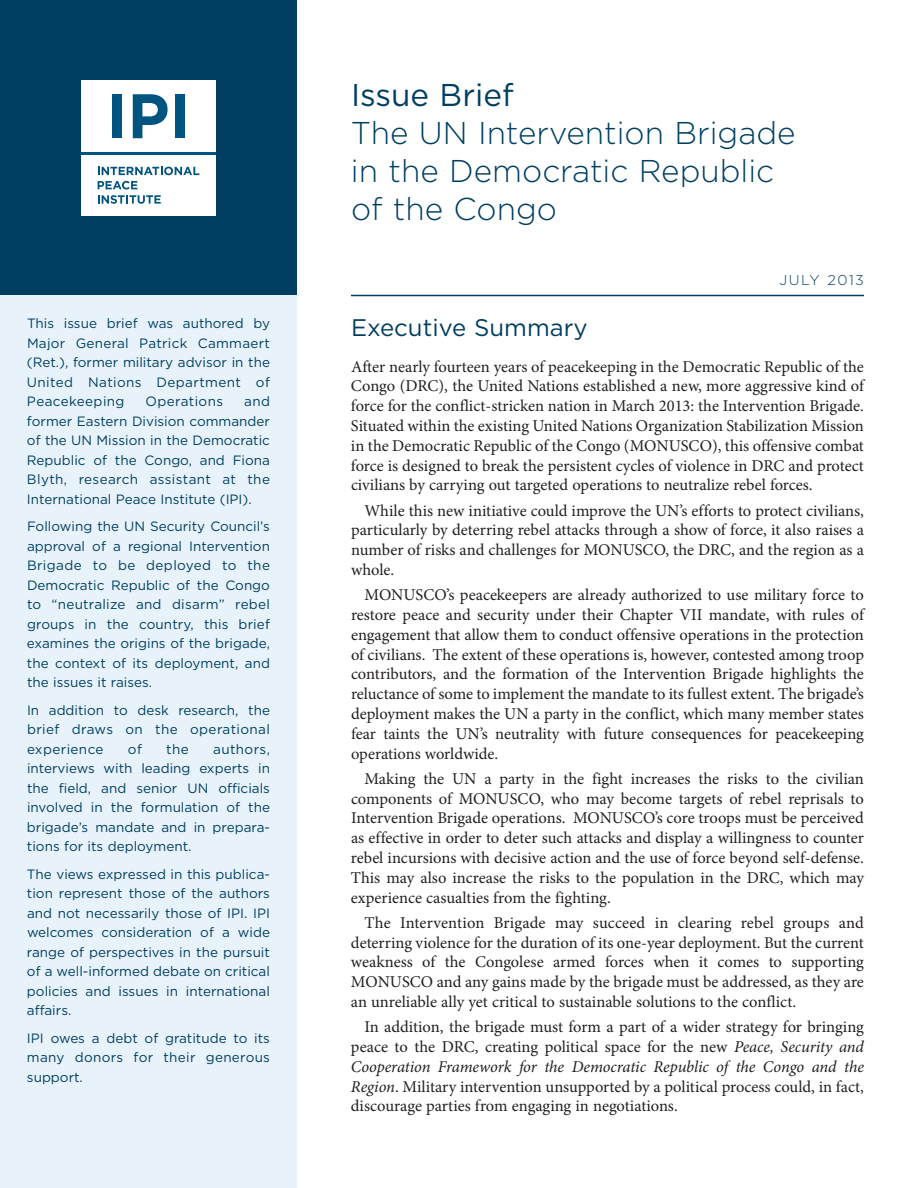
<style>
.page{position:relative;width:918px;height:1188px;background:#fff}
.page>*{position:absolute;margin:0;border:0;box-sizing:border-box;transform-origin:0 0}
.t1{font:300 31.5px/37.8px "Gotham";color:#003f61}
.t2{font:31.5px "Gotham";color:#003f61}
.t3{font:24px "Gotham";color:#003f61}
.t4{font:16.5px/19.8px "Minion Pro";color:#231f20;text-align:justify}
.t5{font:300 14.25px "Gotham";letter-spacing:.105em;color:#003f61}
.t6{font:13.5px/19.5px "Gotham";color:#003f61;text-align:justify}
.t7{font:13.5px "Gotham";letter-spacing:.03em;color:#003f61}
.s1{font-style:italic}
</style>
<div class="page">
<div style="left:0;top:296px;width:297px;height:892px;background:#e8f2fa"></div>
<div style="left:0;top:0;width:297px;height:296px;background:#003f61"></div>
<div style="left:81px;top:155px;width:135px;height:60px;background:#fff"></div>
<svg style="left:98px;top:167px;width:101px;height:8px"></svg>
<svg style="left:98px;top:181px;width:39px;height:8px"></svg>
<svg style="left:98px;top:195px;width:63px;height:9px"></svg>
<div style="left:81px;top:80px;width:135px;height:72px;background:#fff"></div>
<div style="left:112px;top:94px;width:10px;height:44px;background:#005480"></div>
<svg style="left:133px;top:94px;width:35px;height:44px"></svg>
<div style="left:175px;top:94px;width:10px;height:44px;background:#005480"></div>
<hr style="left:81px;top:152px;width:135px;height:3px;background:#005480">
<hr style="left:351px;top:295px;width:513px;height:1px;background:#003f61">
<p class="t6" style="left:27px;top:314px;width:245px">This issue brief was authored by Major General Patrick Cammaert (Ret.), former military advisor in the United Nations Department of Peacekeeping</p>
<p class="t6" style="left:27px;top:392px;width:245px;text-indent:217px">and former Eastern Division commander of the UN Mission in the Democratic Republic of the Congo, and Fiona Blyth, research assistant at the International Peace Institute (IPI).</p>
<p class="t6" style="left:27px;top:517px;width:245px">Following the UN Security Council’s approval of a regional Intervention Brigade to be deployed to the Democratic Republic of the Congo to “neutralize and disarm” rebel groups in the country, this brief examines the origins of the brigade, the context of its deployment, and the issues it raises.</p>
<p class="t6" style="left:27px;top:700px;width:245px">In addition to desk research, the brief draws on the operational experience</p>
<p class="t7" style="left:146px;top:393px;width:79px">Operations</p>
<p class="t6" style="left:128px;top:739px;width:16px">of</p>
<p class="t6" style="left:166px;top:739px;width:24px">the</p>
<p class="t6" style="left:27px;top:739px;width:245px;text-indent:186px">authors, interviews with leading experts in the field, and senior UN officials involved in the formulation of the brigade’s mandate and in prepara&shy;tions for its deployment.</p>
<p class="t6" style="left:27px;top:864px;width:245px">The views expressed in this publica&shy;tion represent those of the authors and not necessarily those of IPI. IPI welcomes consideration of a wide range of perspectives in the pursuit of a well-informed debate on critical policies and issues in international affairs.</p>
<p class="t6" style="left:27px;top:1029px;width:245px">IPI owes a debt of gratitude to its many donors for their generous support.</p>
<h1 class="t2" style="left:351px;top:77px;width:164px">Issue Brief</h1>
<h1 class="t1" style="left:351px;top:114px;width:446px">The UN Intervention Brigade in the Democratic Republic of the Congo</h1>
<p class="t5" style="left:779px;top:272px;width:86px">JULY 2013</p>
<h2 class="t3" style="left:351px;top:314px;width:238px">Executive Summary</h2>
<p class="t4" style="left:351px;top:358px;width:515px">After nearly fourteen years of peacekeeping in the Democratic Republic of the Congo (DRC), the United Nations established a new, more aggressive kind of force for the conflict-stricken nation in March 2013: the Intervention Brigade.<br>Situated within the existing United Nations Organization Stabilization Mission in the Democratic Republic of the Congo (MONUSCO), this offensive combat force is designed to break the persistent cycles of violence in DRC and protect civilians by carrying out targeted operations to neutralize rebel forces.</p>
<p class="t4" style="left:351px;top:502px;width:515px;text-indent:13px">While this new initiative could improve the UN’s efforts to protect civilians, particularly by deterring rebel attacks through a show of force, it also raises a number of risks and challenges for MONUSCO, the DRC, and the region as a whole.</p>
<p class="t4" style="left:351px;top:586px;width:515px;text-indent:14px">MONUSCO’s peacekeepers are already authorized to use military force to restore peace and security under their Chapter VII mandate, with rules of engagement that allow them to conduct offensive operations in the protection of civilians. The extent of these operations is, however, contested among troop contributors, and the formation of the Intervention Brigade highlights the reluctance of some to implement the mandate to its fullest extent. The brigade’s deployment makes the UN a party in the conflict, which many member states fear taints the UN’s neutrality with future consequences for peacekeeping operations worldwide.</p>
<p class="t4" style="left:351px;top:770px;width:515px;text-indent:14px">Making the UN a party in the fight increases the risks to the civilian components of MONUSCO, who may become targets of rebel reprisals to Intervention Brigade operations. MONUSCO’s core troops must be perceived as effective in order to deter such attacks and display a willingness to counter rebel incursions with decisive action and the use of force beyond self-defense.<br>This may also increase the risks to the population in the DRC, which may experience casualties from the fighting.</p>
<p class="t4" style="left:351px;top:914px;width:515px;text-indent:14px">The Intervention Brigade may succeed in clearing rebel groups and deterring violence for the duration of its one-year deployment. But the current weakness of the Congolese armed forces when it comes to supporting MONUSCO and any gains made by the brigade must be addressed, as they are an unreliable ally yet critical to sustainable solutions to the conflict.</p>
<p class="t4" style="left:351px;top:1018px;width:515px;text-indent:13px">In addition, the brigade must form a part of a wider strategy for bringing peace to the DRC, creating political space for the new <span class="s1">Peace, Security and Cooperation Framework for the Democratic Republic of the Congo and the Region</span>. Military intervention unsupported by a political process could, in fact, discourage parties from engaging in negotiations.</p>
</div>
